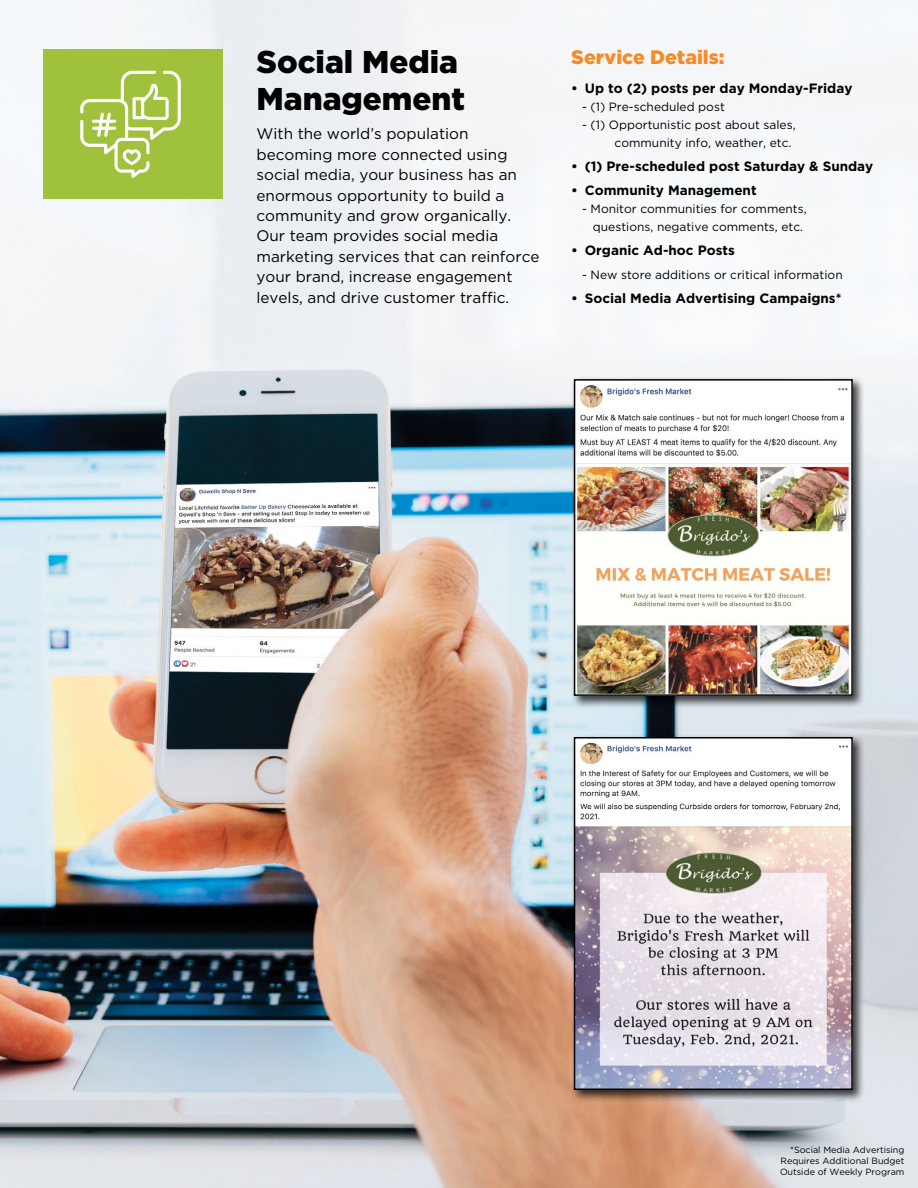
<style>
.page{position:relative;width:918px;height:1188px;background:#fff}
.page>*{position:absolute;margin:0;border:0;box-sizing:border-box;transform-origin:0 0}
.t1{font:900 31.5px/37.8px "Gotham";color:#000}
.t2{font:900 19.5px "Gotham";color:#f68b26}
.t3{font:15.3px/20.4px "Gotham";color:#000}
.t4{font:700 13.5px "Gotham";color:#000}
.t5{font:12px/18px "Gotham";color:#000}
.t6{font:9px/10.8px "Gotham";color:#000;text-align:justify}
</style>
<div class="page">
<img style="left:0;top:0;width:918px;height:1188px">
<div style="left:44px;top:50px;width:179px;height:149px;background:#a0c13b"></div>
<svg style="left:80px;top:71px;width:101px;height:107px"></svg>
<div style="left:571px;top:376px;width:294px;height:332px;background:#000;opacity:.75"></div>
<img style="left:577px;top:382px;width:273px;height:311px">
<div style="left:574px;top:379px;width:279px;height:317px;border:2px solid #000"></div>
<div style="left:571px;top:734px;width:294px;height:368px;background:#000;opacity:.75"></div>
<img style="left:577px;top:740px;width:273px;height:347px">
<div style="left:574px;top:737px;width:279px;height:353px;border:2px solid #000"></div>
<h1 class="t1" style="left:256px;top:42px;width:210px">Social Media<br>Management</h1>
<p class="t3" style="left:256px;top:123px;width:285px">With the world’s population becoming more connected using social media, your business has an enormous opportunity to build a community and grow organically.<br>Our team provides social media marketing services that can reinforce your brand, increase engagement levels, and drive customer traffic.</p>
<p class="t2" style="left:571px;top:46px;width:155px">Service Details:</p>
<p class="t4" style="left:571px;top:81px;width:283px">• Up to (2) posts per day Monday-Friday</p>
<p class="t5" style="left:582px;top:98px;width:144px">- (1) Pre-scheduled post</p>
<p class="t5" style="left:615px;top:116px;width:183px;text-indent:-32px">- (1) Opportunistic post about sales, community info, weather, etc.</p>
<p class="t4" style="left:571px;top:159px;width:304px">• (1) Pre-scheduled post Saturday &amp; Sunday</p>
<p class="t4" style="left:571px;top:183px;width:187px">• Community Management</p>
<p class="t5" style="left:582px;top:200px;width:226px;text-align:right">- Monitor communities for comments, questions, negative comments, etc.</p>
<p class="t4" style="left:571px;top:243px;width:165px">• Organic Ad-hoc Posts</p>
<p class="t5" style="left:582px;top:266px;width:262px">- New store additions or critical information</p>
<p class="t4" style="left:571px;top:291px;width:272px">• Social Media Advertising Campaigns*</p>
<p class="t6" style="left:780px;top:1144px;width:126px;text-indent:10px">*Social Media Advertising Requires Additional Budget Outside of Weekly Program</p>
</div>
